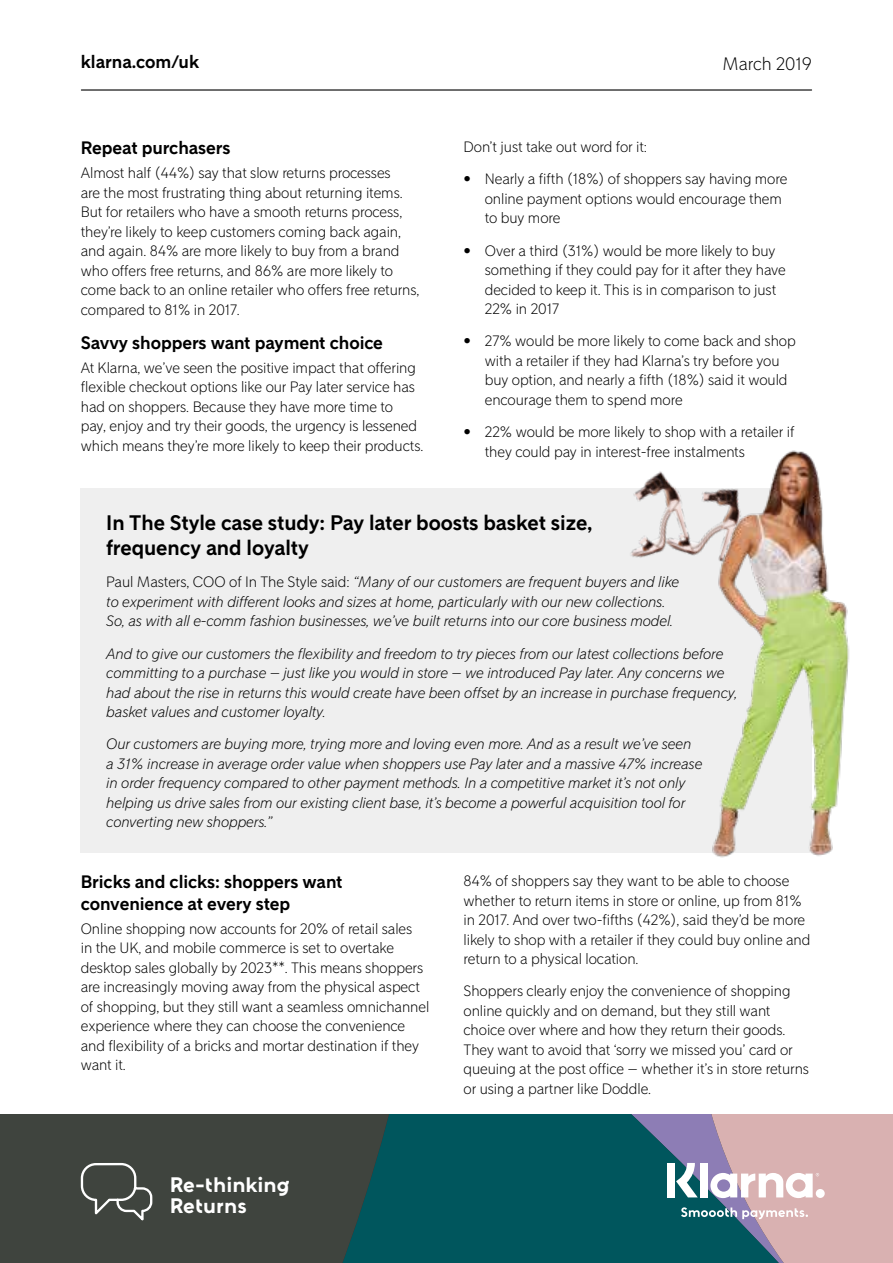
<style>
.page{position:relative;width:893px;height:1263px;background:#fff}
.page>*{position:absolute;margin:0;border:0;box-sizing:border-box;transform-origin:0 0}
.t1{font:700 21px/25.2px "Klarna Sans";letter-spacing:-.005em;color:#000}
.t2{font:700 21px/21px "Klarna Headline";color:#fff}
.t3{font:700 18px/21.6px "Klarna Sans";letter-spacing:-.005em;color:#000}
.t4{font:300 18px "Klarna Sans";color:#000}
.t5{font:300 15px/19.5px "Klarna Sans";letter-spacing:-.005em;color:#000}
.t6{font:italic 300 15px/19.5px "Klarna Sans";letter-spacing:-.005em;color:#000}
.s1{font-family:"Helvetica Neue LT Std"}
.s2{font-style:normal}
</style>
<div class="page">
<svg style="left:0;top:1114px;width:592px;height:149px;background:#254b4a"></svg>
<hr style="left:81px;top:89px;width:731px;height:2px;background:#000">
<svg style="left:592px;top:1114px;width:301px;height:149px;background:#858f98"></svg>
<svg style="left:80px;top:1162px;width:74px;height:63px;background:#575b56"></svg>
<div style="left:81px;top:489px;width:731px;height:364px;background:#efefef"></div>
<img style="left:696px;top:488px;width:12px;height:67px">
<img style="left:605px;top:471px;width:91px;height:87px">
<img style="left:708px;top:450px;width:142px;height:408px">
<p class="t3" style="left:81px;top:50px;width:120px">klarna.com/uk</p>
<p class="t4" style="left:723px;top:53px;width:91px">March 2019</p>
<p class="t3" style="left:81px;top:137px;width:151px">Repeat purchasers</p>
<p class="t5" style="left:81px;top:163px;width:340px">Almost half (44%) say that slow returns processes<br>are the most frustrating thing about returning items.<br>But for retailers who have a smooth returns process, they’re likely to keep customers coming back again, and again. 84% are more likely to buy from a brand who offers free returns, and 86% are more likely to come back to an online retailer who offers free returns, compared to 81% in 2017.</p>
<p class="t3" style="left:81px;top:331px;width:304px">Savvy shoppers want payment choice</p>
<p class="t5" style="left:81px;top:357px;width:344px">At Klarna, we’ve seen the positive impact that offering flexible checkout options like our Pay later service has had on shoppers. Because they have more time to<br>pay, enjoy and try their goods, the urgency is lessened which means they’re more likely to keep their products.</p>
<p class="t5" style="left:463px;top:137px;width:185px">Don’t just take out word for it:</p>
<p class="t5" style="left:485px;top:169px;width:304px;text-indent:-21px"><span class="s1">•</span> Nearly a fifth (18%) of shoppers say having more online payment options would encourage them to buy more</p>
<p class="t5" style="left:485px;top:240px;width:303px;text-indent:-21px"><span class="s1">•</span> Over a third (31%) would be more likely to buy something if they could pay for it after they have decided to keep it. This is in comparison to just 22% in 2017</p>
<p class="t5" style="left:485px;top:331px;width:312px;text-indent:-21px"><span class="s1">•</span> 27% would be more likely to come back and shop with a retailer if they had Klarna’s try before you buy option, and nearly a fifth (18%) said it would encourage them to spend more</p>
<p class="t5" style="left:485px;top:422px;width:311px;text-indent:-21px"><span class="s1">•</span> 22% would be more likely to shop with a retailer if they could pay in interest-free instalments</p>
<h1 class="t1" style="left:106px;top:509px;width:488px">In The Style case study: Pay later boosts basket size, frequency and loyalty</h1>
<p class="t6" style="left:106px;top:572px;width:574px"><span class="s2">Paul Masters, COO of In The Style said:</span> “Many of our customers are frequent buyers and like to experiment with different looks and sizes at home, particularly with our new collections.<br>So, as with all e-comm fashion businesses, we’ve built returns into our core business model.</p>
<p class="t6" style="left:106px;top:643px;width:632px">And to give our customers the flexibility and freedom to try pieces from our latest collections before committing to a purchase – just like you would in store – we introduced Pay later. Any concerns we had about the rise in returns this would create have been offset by an increase in purchase frequency, basket values and customer loyalty.</p>
<p class="t6" style="left:106px;top:734px;width:597px">Our customers are buying more, trying more and loving even more. And as a result we’ve seen a 31% increase in average order value when shoppers use Pay later and a massive 47% increase in order frequency compared to other payment methods. In a competitive market it’s not only helping us drive sales from our existing client base, it’s become a powerful acquisition tool for converting new shoppers.”</p>
<p class="t3" style="left:81px;top:871px;width:263px">Bricks and clicks: shoppers want convenience at every step</p>
<p class="t5" style="left:81px;top:918px;width:350px">Online shopping now accounts for 20% of retail sales<br>in the UK, and mobile commerce is set to overtake desktop sales globally by 2023**. This means shoppers are increasingly moving away from the physical aspect of shopping, but they still want a seamless omnichannel experience where they can choose the convenience and flexibility of a bricks and mortar destination if they want it.</p>
<h1 class="t2" style="left:170px;top:1174px;width:122px">Re-thinking<br>Returns</h1>
<p class="t5" style="left:463px;top:871px;width:348px">84% of shoppers say they want to be able to choose whether to return items in store or online, up from 81% in 2017. And over two-fifths (42%), said they’d be more likely to shop with a retailer if they could buy online and return to a physical location.</p>
<p class="t5" style="left:463px;top:981px;width:347px">Shoppers clearly enjoy the convenience of shopping online quickly and on demand, but they still want choice over where and how they return their goods.<br>They want to avoid that ‘sorry we missed you’ card or queuing at the post office – whether it’s in store returns or using a partner like Doddle.</p>
</div>
